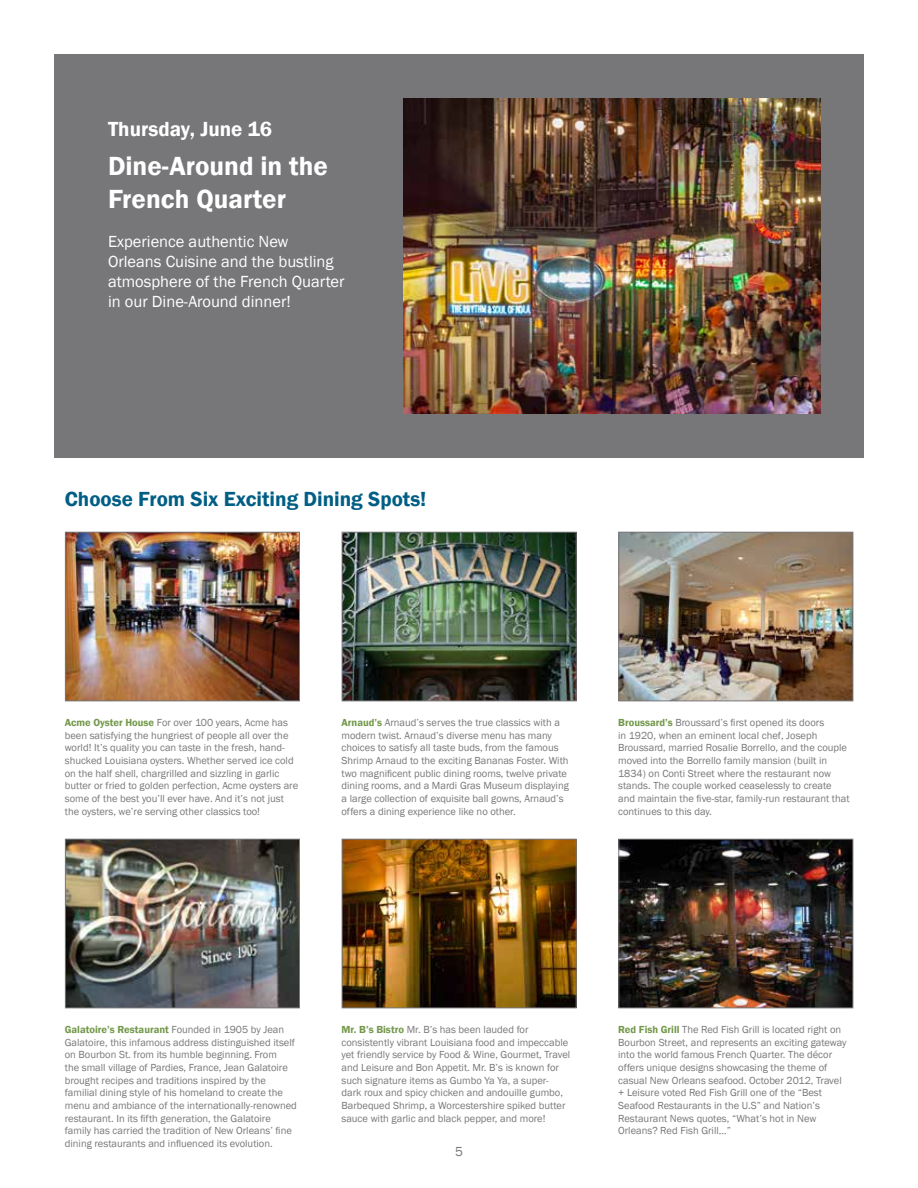
<style>
.page{position:relative;width:918px;height:1188px;background:#fff}
.page>*{position:absolute;margin:0;border:0;box-sizing:border-box;transform-origin:0 0}
.t1{font:600 27px/32.4px "Franklin Gothic";color:#fff}
.t2{font:600 21px "Franklin Gothic";color:#005e85}
.t3{font:600 21px "Franklin Gothic";color:#fff}
.t4{font:16.5px/19.8px "Franklin Gothic";color:#fff}
.t5{font:13.5px "Franklin Gothic";color:#77777a}
.t6{font:10.5px/12.6px "Franklin Gothic";color:#77777a}
.s1{font-weight:600;color:#73984a}
</style>
<div class="page">
<div style="left:54px;top:54px;width:810px;height:404px;background:#77777a"></div>
<img style="left:404px;top:98px;width:417px;height:316px">
<img style="left:67px;top:534px;width:231px;height:165px">
<div style="left:65px;top:532px;width:235px;height:169px;border:1px solid #77777a"></div>
<img style="left:344px;top:534px;width:230px;height:165px">
<div style="left:342px;top:532px;width:234px;height:169px;border:1px solid #77777a"></div>
<img style="left:620px;top:534px;width:231px;height:165px">
<div style="left:618px;top:532px;width:235px;height:169px;border:1px solid #77777a"></div>
<img style="left:67px;top:841px;width:231px;height:165px">
<div style="left:65px;top:839px;width:235px;height:169px;border:1px solid #77777a"></div>
<img style="left:344px;top:841px;width:230px;height:165px">
<div style="left:342px;top:839px;width:234px;height:169px;border:1px solid #77777a"></div>
<img style="left:620px;top:841px;width:231px;height:165px">
<div style="left:618px;top:839px;width:235px;height:169px;border:1px solid #77777a"></div>
<h2 class="t3" style="left:108px;top:116px;width:166px">Thursday, June 16</h2>
<h1 class="t1" style="left:108px;top:150px;width:221px">Dine-Around in the<br>French Quarter</h1>
<h3 class="t4" style="left:108px;top:232px;width:238px">Experience authentic New<br>Orleans Cuisine and the bustling atmosphere of the French Quarter in our Dine-Around dinner!</h3>
<h2 class="t2" style="left:65px;top:486px;width:363px">Choose From Six Exciting Dining Spots!</h2>
<p class="t6" style="left:65px;top:717px;width:235px"><span class="s1">Acme Oyster House</span> For over 100 years, Acme has been satisfying the hungriest of people all over the world! It’s quality you can taste in the fresh, hand&shy;shucked Louisiana oysters. Whether served ice cold on the half shell, chargrilled and sizzling in garlic butter or fried to golden perfection, Acme oysters are some of the best you’ll ever have. And it’s not just the oysters, we’re serving other classics too!</p>
<p class="t6" style="left:342px;top:717px;width:229px"><span class="s1">Arnaud’s</span> Arnaud’s serves the true classics with a modern twist. Arnaud’s diverse menu has many choices to satisfy all taste buds, from the famous Shrimp Arnaud to the exciting Bananas Foster. With two magnificent public dining rooms, twelve private dining rooms, and a Mardi Gras Museum displaying a large collection of exquisite ball gowns, Arnaud’s offers a dining experience like no other.</p>
<p class="t6" style="left:618px;top:717px;width:233px"><span class="s1">Broussard’s</span> Broussard’s first opened its doors<br>in 1920, when an eminent local chef, Joseph Broussard, married Rosalie Borrello, and the couple moved into the Borrello family mansion (built in 1834) on Conti Street where the restaurant now stands. The couple worked ceaselessly to create and maintain the five-star, family-run restaurant that continues to this day.</p>
<p class="t6" style="left:65px;top:1024px;width:234px"><span class="s1">Galatoire’s Restaurant</span> Founded in 1905 by Jean Galatoire, this infamous address distinguished itself on Bourbon St. from its humble beginning. From<br>the small village of Pardies, France, Jean Galatoire brought recipes and traditions inspired by the familial dining style of his homeland to create the menu and ambiance of the internationally-renowned restaurant. In its fifth generation, the Galatoire family has carried the tradition of New Orleans’ fine dining restaurants and influenced its evolution.</p>
<p class="t6" style="left:342px;top:1024px;width:230px"><span class="s1">Mr. B’s Bistro</span> Mr. B’s has been lauded for consistently vibrant Louisiana food and impeccable yet friendly service by Food &amp; Wine, Gourmet, Travel and Leisure and Bon Appetit. Mr. B’s is known for such signature items as Gumbo Ya Ya, a super&shy;dark roux and spicy chicken and andouille gumbo, Barbequed Shrimp, a Worcestershire spiked butter sauce with garlic and black pepper, and more!</p>
<p class="t6" style="left:618px;top:1024px;width:230px"><span class="s1">Red Fish Grill</span> The Red Fish Grill is located right on Bourbon Street, and represents an exciting gateway into the world famous French Quarter. The décor offers unique designs showcasing the theme of casual New Orleans seafood. October 2012, Travel + Leisure voted Red Fish Grill one of the “Best Seafood Restaurants in the U.S” and Nation’s Restaurant News quotes, “What’s hot in New Orleans? Red Fish Grill…”</p>
<p class="t5" style="left:455px;top:1144px;width:9px">5</p>
</div>
